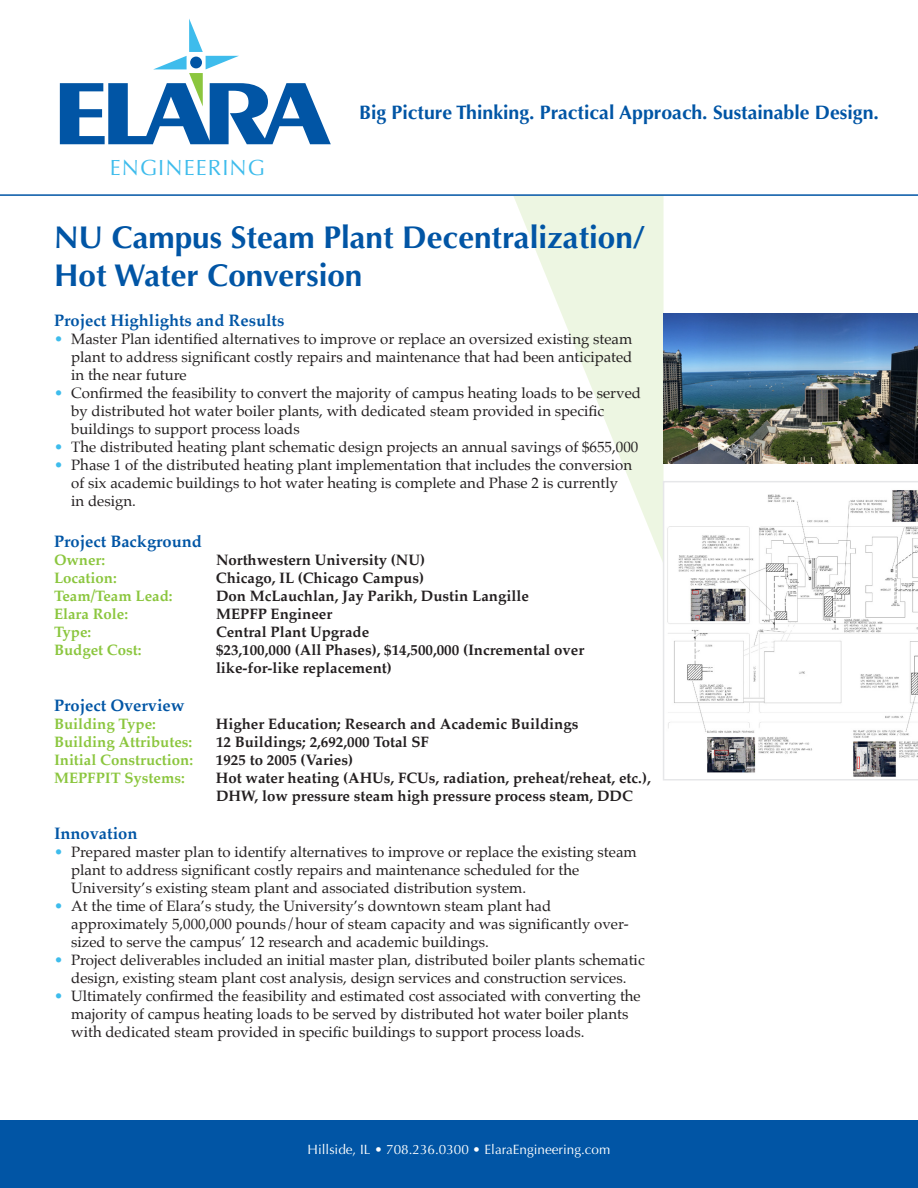
<style>
.page{position:relative;width:918px;height:1188px;background:#fff}
.page>*{position:absolute;margin:0;border:0;box-sizing:border-box;transform-origin:0 0}
.t1{font:700 31.5px/37.8px "Optima";color:#0155a5}
.t2{font:22.05px "Optima";letter-spacing:.05em;color:#3ebcec}
.t3{font:700 19.5px "Optima";color:#0155a5}
.t4{font:700 16.5px "Palatino";color:#0155a5}
.t5{font:15px/18px "Palatino";color:#231f20}
.t6{font:700 15px/18px "Palatino";color:#231f20}
.t7{font:700 15px "Palatino";color:#8bc63e}
.t8{font:13.5px "Optima";color:#fff}
.s1{color:#3ebcec}
</style>
<div class="page">
<svg style="left:513px;top:196px;width:151px;height:366px"></svg>
<svg style="left:60px;top:19px;width:271px;height:125px"></svg>
<div style="left:0;top:1120px;width:918px;height:68px;background:#0155a5"></div>
<hr style="left:0;top:194px;width:918px;height:2px;background:#0155a5">
<img style="left:664px;top:313px;width:254px;height:150px">
<svg style="left:663px;top:481px;width:255px;height:300px"></svg>
<p class="t2" style="left:110px;top:154px;width:157px">ENGINEERING</p>
<p class="t3" style="left:359px;top:101px;width:521px">Big Picture Thinking. Practical Approach. Sustainable Design.</p>
<p class="t1" style="left:54px;top:219px;width:593px">NU Campus Steam Plant Decentralization/<br>Hot Water Conversion</p>
<p class="t4" style="left:54px;top:306px;width:232px">Project Highlights and Results</p>
<p class="t5" style="left:71px;top:330px;width:563px;text-align:justify;text-indent:-17px"><span class="s1">•</span> Master Plan identified alternatives to improve or replace an oversized existing steam plant to address significant costly repairs and maintenance that had been anticipated in the near future</p>
<p class="t5" style="left:71px;top:384px;width:571px;text-indent:-17px"><span class="s1">•</span> Confirmed the feasibility to convert the majority of campus heating loads to be served by distributed hot water boiler plants, with dedicated steam provided in specific buildings to support process loads</p>
<p class="t5" style="left:54px;top:438px;width:586px"><span class="s1">•</span> The distributed heating plant schematic design projects an annual savings of $655,000</p>
<p class="t5" style="left:71px;top:456px;width:562px;text-indent:-17px"><span class="s1">•</span> Phase 1 of the distributed heating plant implementation that includes the conversion of six academic buildings to hot water heating is complete and Phase 2 is currently in design.</p>
<p class="t4" style="left:54px;top:527px;width:150px">Project Background</p>
<p class="t7" style="left:54px;top:547px;width:53px">Owner:</p>
<p class="t6" style="left:216px;top:551px;width:211px">Northwestern University (NU)</p>
<p class="t7" style="left:54px;top:565px;width:64px">Location:</p>
<p class="t6" style="left:216px;top:569px;width:210px">Chicago, IL (Chicago Campus)</p>
<p class="t7" style="left:54px;top:583px;width:120px">Team/Team Lead:</p>
<p class="t6" style="left:216px;top:587px;width:314px">Don McLauchlan, Jay Parikh, Dustin Langille</p>
<p class="t7" style="left:54px;top:601px;width:76px">Elara Role:</p>
<p class="t6" style="left:216px;top:605px;width:118px">MEPFP Engineer</p>
<p class="t7" style="left:54px;top:619px;width:39px">Type:</p>
<p class="t6" style="left:216px;top:623px;width:155px">Central Plant Upgrade</p>
<p class="t7" style="left:54px;top:637px;width:89px">Budget Cost:</p>
<p class="t6" style="left:216px;top:641px;width:370px">$23,100,000 (All Phases), $14,500,000 (Incremental over like-for-like replacement)</p>
<p class="t4" style="left:54px;top:691px;width:132px">Project Overview</p>
<p class="t7" style="left:54px;top:711px;width:103px">Building Type:</p>
<p class="t6" style="left:216px;top:714px;width:364px">Higher Education; Research and Academic Buildings</p>
<p class="t7" style="left:54px;top:729px;width:140px">Building Attributes:</p>
<p class="t6" style="left:216px;top:732px;width:214px">12 Buildings; 2,692,000 Total SF</p>
<p class="t7" style="left:54px;top:747px;width:141px">Initial Construction:</p>
<p class="t6" style="left:216px;top:750px;width:139px">1925 to 2005 (Varies)</p>
<p class="t7" style="left:54px;top:765px;width:132px">MEPFPIT Systems:</p>
<p class="t6" style="left:216px;top:768px;width:436px">Hot water heating (AHUs, FCUs, radiation, preheat/reheat, etc.),<br>DHW, low pressure steam high pressure process steam, DDC</p>
<p class="t4" style="left:54px;top:819px;width:85px">Innovation</p>
<p class="t5" style="left:71px;top:843px;width:567px;text-indent:-17px"><span class="s1">•</span> Prepared master plan to identify alternatives to improve or replace the existing steam plant to address significant costly repairs and maintenance scheduled for the<br>University’s existing steam plant and associated distribution system.</p>
<p class="t5" style="left:71px;top:897px;width:559px;text-indent:-17px"><span class="s1">•</span> At the time of Elara’s study, the University’s downtown steam plant had approximately 5,000,000 pounds/hour of steam capacity and was significantly over&shy;sized to serve the campus’ 12 research and academic buildings.</p>
<p class="t5" style="left:54px;top:951px;width:592px;text-align:center"><span class="s1">•</span> Project deliverables included an initial master plan, distributed boiler plants schematic design, existing steam plant cost analysis, design services and construction services.</p>
<p class="t5" style="left:71px;top:987px;width:571px;text-indent:-17px"><span class="s1">•</span> Ultimately confirmed the feasibility and estimated cost associated with converting the majority of campus heating loads to be served by distributed hot water boiler plants with dedicated steam provided in specific buildings to support process loads.</p>
<p class="t8" style="left:308px;top:1142px;width:304px">Hillside, IL • 708.236.0300 • ElaraEngineering.com</p>
</div>
